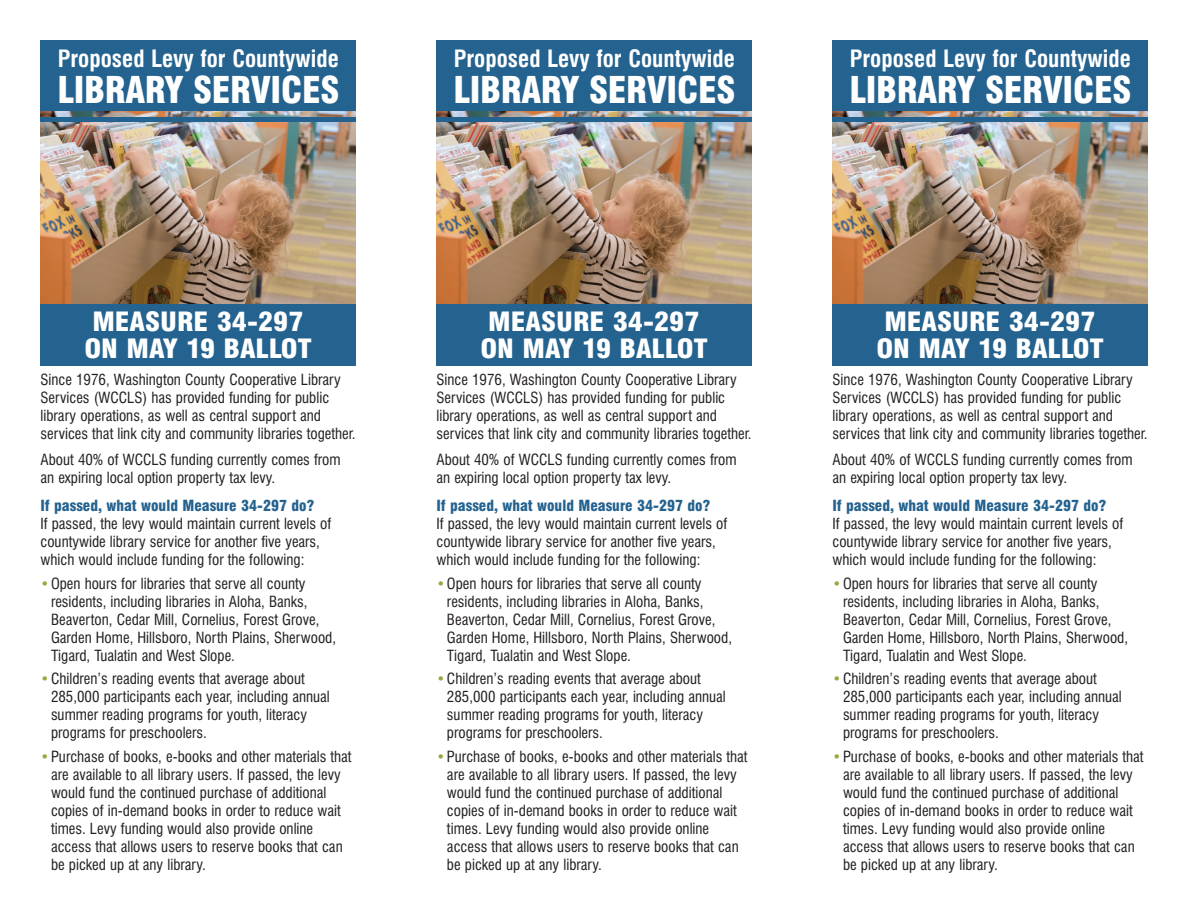
<style>
.page{position:relative;width:1188px;height:918px;background:#fff}
.page>*{position:absolute;margin:0;border:0;box-sizing:border-box;transform-origin:0 0}
.t1{font:900 condensed 36px "Swiss 721 BT";letter-spacing:-.01em;color:#fff}
.t2{font:900 condensed 25.95px/27px "Swiss 721 BT";color:#fff;text-align:center;scale:1.09 1}
.t3{font:700 condensed 23.25px "Swiss 721 BT";color:#fff}
.t4{font:condensed 15px/18px "Swiss 721 BT";color:#231f20}
.t5{font:900 condensed 15px "Swiss 721 BT";color:#24628f}
.s1{color:#94a93b}
</style>
<div class="page">
<div style="left:40px;top:300px;width:316px;height:66px;background:#24628f"></div>
<div style="left:40px;top:40px;width:316px;height:72px;background:#24628f"></div>
<img style="left:41px;top:112px;width:315px;height:191px">
<div style="left:41px;top:117px;width:315px;height:5px;background:#24628f"></div>
<div style="left:436px;top:300px;width:315px;height:66px;background:#24628f"></div>
<div style="left:436px;top:40px;width:315px;height:72px;background:#24628f"></div>
<img style="left:436px;top:112px;width:315px;height:191px">
<div style="left:436px;top:117px;width:316px;height:5px;background:#24628f"></div>
<div style="left:833px;top:300px;width:315px;height:66px;background:#24628f"></div>
<div style="left:833px;top:40px;width:315px;height:72px;background:#24628f"></div>
<img style="left:833px;top:112px;width:315px;height:191px">
<div style="left:833px;top:117px;width:315px;height:5px;background:#24628f"></div>
<h3 class="t3" style="left:58px;top:44px;width:283px">Proposed Levy for Countywide</h3>
<h1 class="t1" style="left:57px;top:68px;width:283px">LIBRARY SERVICES</h1>
<h3 class="t3" style="left:454px;top:44px;width:283px">Proposed Levy for Countywide</h3>
<h1 class="t1" style="left:453px;top:68px;width:283px">LIBRARY SERVICES</h1>
<h3 class="t3" style="left:850px;top:44px;width:283px">Proposed Levy for Countywide</h3>
<h1 class="t1" style="left:849px;top:68px;width:283px">LIBRARY SERVICES</h1>
<h2 class="t2" style="left:84px;top:309px;width:210px">MEASURE 34-297<br>ON MAY 19 BALLOT</h2>
<p class="t4" style="left:41px;top:371px;width:316px">Since 1976, Washington County Cooperative Library Services (WCCLS) has provided funding for public library operations, as well as central support and services that link city and community libraries together.</p>
<p class="t4" style="left:41px;top:450px;width:302px">About 40% of WCCLS funding currently comes from an expiring local option property tax levy.</p>
<p class="t5" style="left:41px;top:497px;width:275px">If passed, what would Measure 34-297 do?</p>
<p class="t4" style="left:41px;top:515px;width:292px">If passed, the levy would maintain current levels of countywide library service for another five years, which would include funding for the following:</p>
<p class="t4" style="left:51px;top:574px;width:287px;text-indent:-10px"><span class="s1">•</span>Open hours for libraries that serve all county residents, including libraries in Aloha, Banks, Beaverton, Cedar Mill, Cornelius, Forest Grove, Garden Home, Hillsboro, North Plains, Sherwood, Tigard, Tualatin and West Slope.</p>
<p class="t4" style="left:51px;top:670px;width:280px;text-indent:-10px"><span class="s1">•</span>Children’s reading events that average about 285,000 participants each year, including annual summer reading programs for youth, literacy programs for preschoolers.</p>
<p class="t4" style="left:51px;top:747px;width:302px;text-indent:-10px"><span class="s1">•</span>Purchase of books, e-books and other materials that are available to all library users. If passed, the levy would fund the continued purchase of additional copies of in-demand books in order to reduce wait times. Levy funding would also provide online access that allows users to reserve books that can be picked up at any library.</p>
<h2 class="t2" style="left:480px;top:309px;width:210px">MEASURE 34-297<br>ON MAY 19 BALLOT</h2>
<p class="t4" style="left:436px;top:371px;width:316px">Since 1976, Washington County Cooperative Library Services (WCCLS) has provided funding for public library operations, as well as central support and services that link city and community libraries together.</p>
<p class="t4" style="left:436px;top:450px;width:302px">About 40% of WCCLS funding currently comes from an expiring local option property tax levy.</p>
<p class="t5" style="left:436px;top:497px;width:275px">If passed, what would Measure 34-297 do?</p>
<p class="t4" style="left:436px;top:515px;width:292px">If passed, the levy would maintain current levels of countywide library service for another five years, which would include funding for the following:</p>
<p class="t4" style="left:447px;top:574px;width:287px;text-indent:-10px"><span class="s1">•</span>Open hours for libraries that serve all county residents, including libraries in Aloha, Banks, Beaverton, Cedar Mill, Cornelius, Forest Grove, Garden Home, Hillsboro, North Plains, Sherwood, Tigard, Tualatin and West Slope.</p>
<p class="t4" style="left:447px;top:670px;width:280px;text-indent:-10px"><span class="s1">•</span>Children’s reading events that average about 285,000 participants each year, including annual summer reading programs for youth, literacy programs for preschoolers.</p>
<p class="t4" style="left:447px;top:747px;width:302px;text-indent:-10px"><span class="s1">•</span>Purchase of books, e-books and other materials that are available to all library users. If passed, the levy would fund the continued purchase of additional copies of in-demand books in order to reduce wait times. Levy funding would also provide online access that allows users to reserve books that can be picked up at any library.</p>
<h2 class="t2" style="left:876px;top:309px;width:210px">MEASURE 34-297<br>ON MAY 19 BALLOT</h2>
<p class="t4" style="left:833px;top:371px;width:316px">Since 1976, Washington County Cooperative Library Services (WCCLS) has provided funding for public library operations, as well as central support and services that link city and community libraries together.</p>
<p class="t4" style="left:833px;top:450px;width:302px">About 40% of WCCLS funding currently comes from an expiring local option property tax levy.</p>
<p class="t5" style="left:833px;top:497px;width:275px">If passed, what would Measure 34-297 do?</p>
<p class="t4" style="left:833px;top:515px;width:292px">If passed, the levy would maintain current levels of countywide library service for another five years, which would include funding for the following:</p>
<p class="t4" style="left:843px;top:574px;width:287px;text-indent:-10px"><span class="s1">•</span>Open hours for libraries that serve all county residents, including libraries in Aloha, Banks, Beaverton, Cedar Mill, Cornelius, Forest Grove, Garden Home, Hillsboro, North Plains, Sherwood, Tigard, Tualatin and West Slope.</p>
<p class="t4" style="left:843px;top:670px;width:280px;text-indent:-10px"><span class="s1">•</span>Children’s reading events that average about 285,000 participants each year, including annual summer reading programs for youth, literacy programs for preschoolers.</p>
<p class="t4" style="left:843px;top:747px;width:302px;text-indent:-10px"><span class="s1">•</span>Purchase of books, e-books and other materials that are available to all library users. If passed, the levy would fund the continued purchase of additional copies of in-demand books in order to reduce wait times. Levy funding would also provide online access that allows users to reserve books that can be picked up at any library.</p>
</div>
